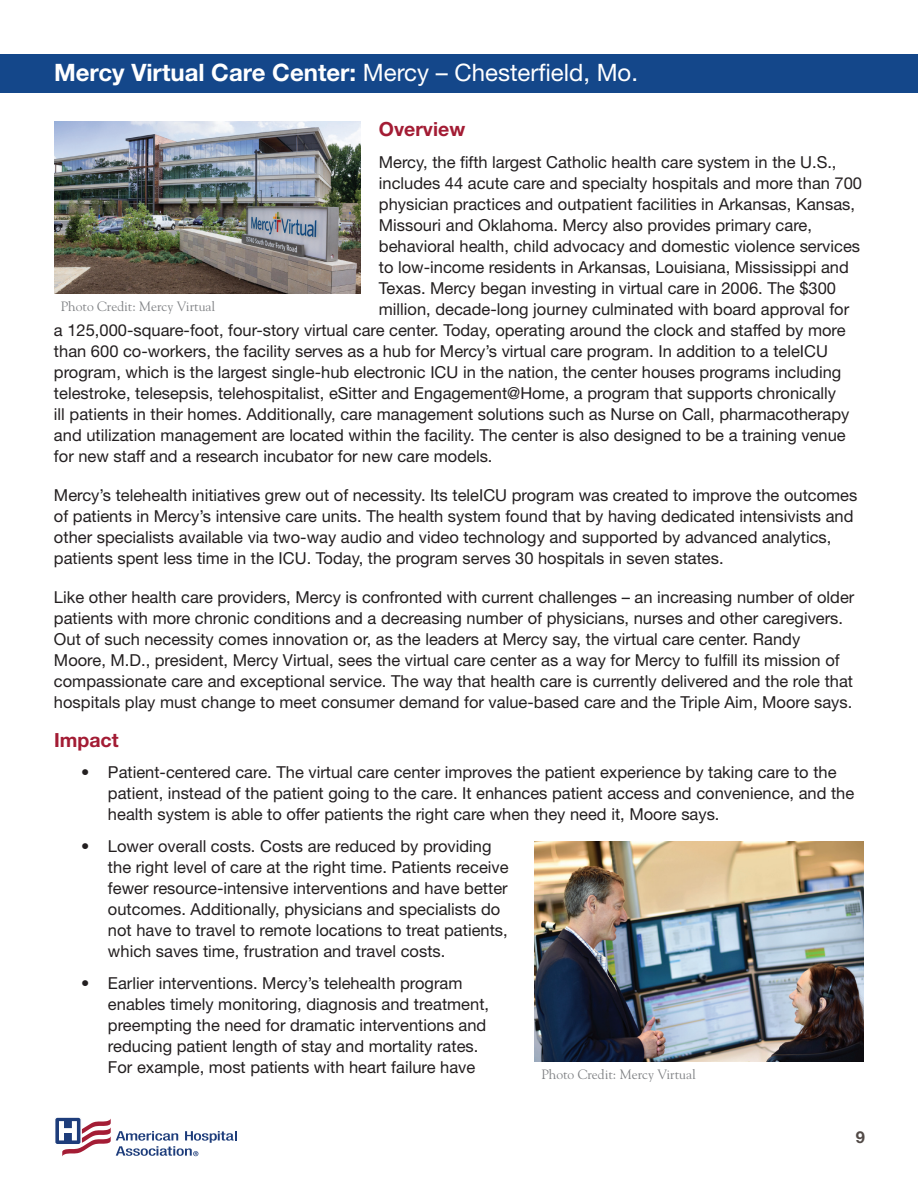
<style>
.page{position:relative;width:918px;height:1188px;background:#fff}
.page>*{position:absolute;margin:0;border:0;box-sizing:border-box;transform-origin:0 0}
.t1{font:700 24px "Helvetica Neue LT Std";color:#fff}
.t2{font:700 19.5px "Helvetica Neue LT Std";color:#a31c34}
.t3{font:16.5px/21px "Helvetica Neue LT Std";color:#231f20}
.t4{font:700 16.5px "Helvetica Neue LT Std";color:#524a47}
.t5{font:13.5px "Goudy";color:#808285}
.s1{font-weight:400}
</style>
<div class="page">
<svg style="left:55px;top:1117px;width:182px;height:40px"></svg>
<div style="left:0;top:54px;width:918px;height:39px;background:#14478a"></div>
<img style="left:54px;top:122px;width:307px;height:171px">
<img style="left:534px;top:841px;width:330px;height:220px">
<h1 class="t1" style="left:54px;top:58px;width:586px">Mercy Virtual Care Center: <span class="s1">Mercy – Chesterfield, Mo.</span></h1>
<p class="t2" style="left:379px;top:117px;width:88px">Overview</p>
<p class="t3" style="left:379px;top:151px;width:459px">Mercy, the fifth largest Catholic health care system in the U.S.,</p>
<p class="t3" style="left:379px;top:172px;width:485px">includes 44 acute care and specialty hospitals and more than 700</p>
<p class="t3" style="left:379px;top:193px;width:478px">physician practices and outpatient facilities in Arkansas, Kansas,</p>
<p class="t3" style="left:379px;top:214px;width:435px">Missouri and Oklahoma. Mercy also provides primary care,</p>
<p class="t3" style="left:379px;top:235px;width:483px">behavioral health, child advocacy and domestic violence services</p>
<p class="t3" style="left:379px;top:256px;width:472px">to low-income residents in Arkansas, Louisiana, Mississippi and</p>
<p class="t3" style="left:379px;top:277px;width:459px">Texas. Mercy began investing in virtual care in 2006. The $300</p>
<p class="t3" style="left:379px;top:298px;width:472px">million, decade-long journey culminated with board approval for</p>
<p class="t3" style="left:54px;top:319px;width:793px">a 125,000-square-foot, four-story virtual care center. Today, operating around the clock and staffed by more</p>
<p class="t3" style="left:54px;top:340px;width:776px">than 600 co-workers, the facility serves as a hub for Mercy’s virtual care program. In addition to a teleICU</p>
<p class="t3" style="left:54px;top:361px;width:789px">program, which is the largest single-hub electronic ICU in the nation, the center houses programs including</p>
<p class="t3" style="left:54px;top:382px;width:784px">telestroke, telesepsis, telehospitalist, eSitter and Engagement@Home, a program that supports chronically</p>
<p class="t3" style="left:54px;top:403px;width:797px">ill patients in their homes. Additionally, care management solutions such as Nurse on Call, pharmacotherapy</p>
<p class="t3" style="left:54px;top:424px;width:793px">and utilization management are located within the facility. The center is also designed to be a training venue</p>
<p class="t3" style="left:54px;top:445px;width:440px">for new staff and a research incubator for new care models.</p>
<p class="t3" style="left:54px;top:484px;width:805px">Mercy’s telehealth initiatives grew out of necessity. Its teleICU program was created to improve the outcomes of patients in Mercy’s intensive care units. The health system found that by having dedicated intensivists and other specialists available via two-way audio and video technology and supported by advanced analytics, patients spent less time in the ICU. Today, the program serves 30 hospitals in seven states.</p>
<p class="t3" style="left:54px;top:586px;width:802px">Like other health care providers, Mercy is confronted with current challenges – an increasing number of older patients with more chronic conditions and a decreasing number of physicians, nurses and other caregivers.<br>Out of such necessity comes innovation or, as the leaders at Mercy say, the virtual care center. Randy Moore, M.D., president, Mercy Virtual, sees the virtual care center as a way for Mercy to fulfill its mission of compassionate care and exceptional service. The way that health care is currently delivered and the role that hospitals play must change to meet consumer demand for value-based care and the Triple Aim, Moore says.</p>
<p class="t2" style="left:54px;top:728px;width:66px">Impact</p>
<p class="t3" style="left:108px;top:762px;width:748px;text-indent:-27px">• Patient-centered care. The virtual care center improves the patient experience by taking care to the patient, instead of the patient going to the care. It enhances patient access and convenience, and the health system is able to offer patients the right care when they need it, Moore says.</p>
<p class="t3" style="left:108px;top:835px;width:402px;text-indent:-27px">• Lower overall costs. Costs are reduced by providing the right level of care at the right time. Patients receive fewer resource-intensive interventions and have better outcomes. Additionally, physicians and specialists do not have to travel to remote locations to treat patients, which saves time, frustration and travel costs.</p>
<p class="t3" style="left:108px;top:972px;width:383px;text-indent:-27px">• Earlier interventions. Mercy’s telehealth program enables timely monitoring, diagnosis and treatment, preempting the need for dramatic interventions and reducing patient length of stay and mortality rates.<br>For example, most patients with heart failure have</p>
<p class="t5" style="left:61px;top:298px;width:156px">Photo Credit: Mercy Virtual</p>
<p class="t5" style="left:541px;top:1066px;width:156px">Photo Credit: Mercy Virtual</p>
<p class="t4" style="left:856px;top:1127px;width:11px">9</p>
</div>
